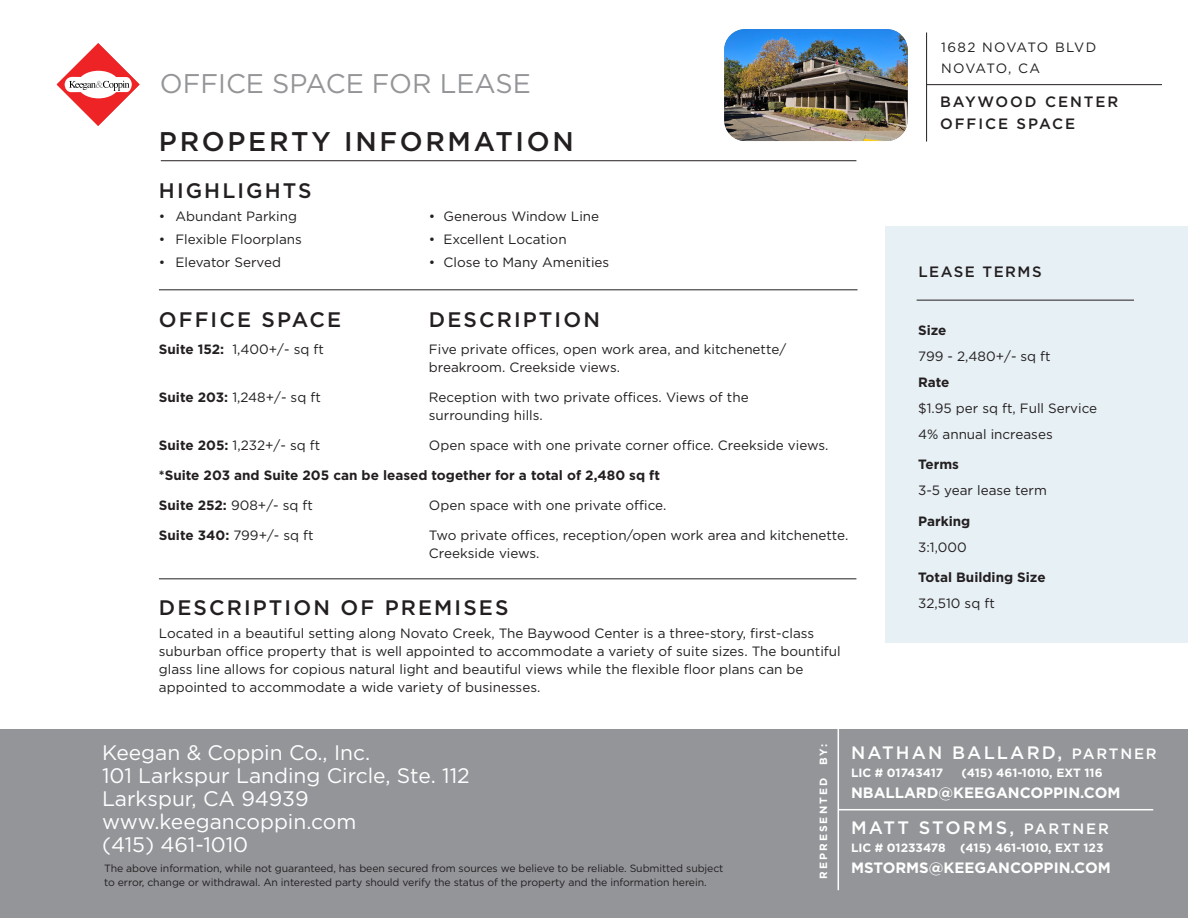
<style>
.page{position:relative;width:1188px;height:918px;background:#fff}
.page>*{position:absolute;margin:0;border:0;box-sizing:border-box;transform-origin:0 0}
._10_26_Goth_Med_List_Bold{font:500 27px "Gotham";letter-spacing:.1em;color:#231f20}
.t1{font:27px "Gotham";color:#939598}
.t2{font:21px/23px "Gotham";color:#fff}
._10_26_Goth_Med_List_Bold-2{font:500 21px "Gotham";letter-spacing:.1em;color:#231f20}
.t3{font:500 18px "Gotham";letter-spacing:.12em;color:#fff}
.t4{font:700 15px "Gotham";color:#fff}
._10_26_Goth_Med_List_Bold-3{font:500 15px/22.2px "Gotham";letter-spacing:.13em;color:#231f20}
._10_26_Goth_Med_List_Bold-4{font:500 15px "Gotham";letter-spacing:.1em;color:#231f20}
._10_26_Goth_Med_List_Bold-5{font:13.5px/18px "Gotham";color:#231f20}
._10_26_Goth_Med_List_Bold-6{font:700 13.5px "Gotham";color:#231f20}
._10_26_Goth_Med_List_Bold-7{font:13.5px/21px "Gotham";letter-spacing:.06em;color:#231f20}
.t5{font:700 12px "Gotham";color:#fff}
.t6{font:10.5px/13.5px "Gotham";letter-spacing:-.01em;color:#231f20}
.t7{font:700 10.5px "Gotham";letter-spacing:.2em;color:#fff}
.s1{font-weight:700}
.s2{font-size:15px}
</style>
<div class="page">
<svg style="left:57px;top:43px;width:83px;height:83px"></svg>
<div style="left:0;top:729px;width:1188px;height:189px;background:#939598"></div>
<hr style="left:838px;top:725px;width:1px;height:165px;background:#fff">
<hr style="left:927px;top:84px;width:235px;height:1px;background:#231f20">
<hr style="left:926px;top:32px;width:1px;height:110px;background:#231f20">
<img style="left:724px;top:29px;width:184px;height:112px">
<hr style="left:838px;top:809px;width:315px;height:1px;background:#fff">
<div style="left:885px;top:226px;width:302px;height:417px;background:#e7f0f5"></div>
<hr style="left:161px;top:160px;width:695px;height:1px;background:#231f20">
<hr style="left:159px;top:289px;width:699px;height:1px;background:#231f20">
<hr style="left:917px;top:300px;width:217px;height:1px;background:#231f20">
<hr style="left:159px;top:578px;width:697px;height:1px;background:#231f20">
<p class="t1" style="left:160px;top:66px;width:373px">OFFICE SPACE FOR LEASE</p>
<p class="_10_26_Goth_Med_List_Bold" style="left:159px;top:124px;width:416px">PROPERTY INFORMATION</p>
<p class="_10_26_Goth_Med_List_Bold-2" style="left:159px;top:177px;width:154px">HIGHLIGHTS</p>
<p class="_10_26_Goth_Med_List_Bold-5" style="left:159px;top:207px;width:140px">• Abundant Parking</p>
<p class="_10_26_Goth_Med_List_Bold-5" style="left:429px;top:207px;width:172px">• Generous Window Line</p>
<p class="_10_26_Goth_Med_List_Bold-5" style="left:159px;top:230px;width:145px">• Flexible Floorplans</p>
<p class="_10_26_Goth_Med_List_Bold-5" style="left:429px;top:230px;width:139px">• Excellent Location</p>
<p class="_10_26_Goth_Med_List_Bold-5" style="left:159px;top:253px;width:124px">• Elevator Served</p>
<p class="_10_26_Goth_Med_List_Bold-5" style="left:429px;top:253px;width:182px">• Close to Many Amenities</p>
<p class="_10_26_Goth_Med_List_Bold-2" style="left:159px;top:306px;width:184px">OFFICE SPACE</p>
<p class="_10_26_Goth_Med_List_Bold-2" style="left:429px;top:306px;width:173px">DESCRIPTION</p>
<p class="_10_26_Goth_Med_List_Bold-5" style="left:159px;top:340px;width:166px"><span class="s1">Suite 152:</span> 1,400+/- sq ft</p>
<p class="_10_26_Goth_Med_List_Bold-5" style="left:429px;top:340px;width:359px">Five private offices, open work area, and kitchenette/ breakroom. Creekside views.</p>
<p class="_10_26_Goth_Med_List_Bold-5" style="left:159px;top:388px;width:163px"><span class="s1">Suite 203:</span> 1,248+/- sq ft</p>
<p class="_10_26_Goth_Med_List_Bold-5" style="left:429px;top:388px;width:321px">Reception with two private offices. Views of the</p>
<p class="_10_26_Goth_Med_List_Bold-5" style="left:429px;top:406px;width:115px">surrounding hills.</p>
<p class="_10_26_Goth_Med_List_Bold-5" style="left:159px;top:436px;width:163px"><span class="s1">Suite 205:</span> 1,232+/- sq ft</p>
<p class="_10_26_Goth_Med_List_Bold-5" style="left:429px;top:436px;width:401px">Open space with one private corner office. Creekside views.</p>
<p class="_10_26_Goth_Med_List_Bold-6" style="left:159px;top:466px;width:503px">*Suite 203 and Suite 205 can be leased together for a total of 2,480 sq ft</p>
<p class="_10_26_Goth_Med_List_Bold-5" style="left:159px;top:496px;width:155px"><span class="s1">Suite 252:</span> 908+/- sq ft</p>
<p class="_10_26_Goth_Med_List_Bold-5" style="left:429px;top:496px;width:239px">Open space with one private office.</p>
<p class="_10_26_Goth_Med_List_Bold-5" style="left:159px;top:526px;width:156px"><span class="s1">Suite 340:</span> 799+/- sq ft</p>
<p class="_10_26_Goth_Med_List_Bold-5" style="left:429px;top:526px;width:421px">Two private offices, reception/open work area and kitchenette.<br>Creekside views.</p>
<p class="_10_26_Goth_Med_List_Bold-2" style="left:159px;top:594px;width:351px">DESCRIPTION OF PREMISES</p>
<p class="_10_26_Goth_Med_List_Bold-5" style="left:159px;top:624px;width:683px">Located in a beautiful setting along Novato Creek, The Baywood Center is a three-story, first-class suburban office property that is well appointed to accommodate a variety of suite sizes. The bountiful glass line allows for copious natural light and beautiful views while the flexible floor plans can be appointed to accommodate a wide variety of businesses.</p>
<p class="_10_26_Goth_Med_List_Bold-7" style="left:941px;top:36px;width:157px">1682 NOVATO BLVD<br>NOVATO, CA</p>
<p class="_10_26_Goth_Med_List_Bold-3" style="left:940px;top:91px;width:180px">BAYWOOD CENTER<br>OFFICE SPACE</p>
<p class="_10_26_Goth_Med_List_Bold-4" style="left:918px;top:262px;width:125px">LEASE TERMS</p>
<p class="_10_26_Goth_Med_List_Bold-6" style="left:918px;top:321px;width:30px">Size</p>
<p class="_10_26_Goth_Med_List_Bold-5" style="left:918px;top:346px;width:134px">799 - 2,480+/- sq ft</p>
<p class="_10_26_Goth_Med_List_Bold-6" style="left:918px;top:373px;width:33px">Rate</p>
<p class="_10_26_Goth_Med_List_Bold-5" style="left:918px;top:398px;width:181px">$1.95 per sq ft, Full Service</p>
<p class="_10_26_Goth_Med_List_Bold-5" style="left:918px;top:424px;width:136px">4% annual increases</p>
<p class="_10_26_Goth_Med_List_Bold-6" style="left:918px;top:455px;width:42px">Terms</p>
<p class="_10_26_Goth_Med_List_Bold-5" style="left:918px;top:481px;width:130px">3-5 year lease term</p>
<p class="_10_26_Goth_Med_List_Bold-6" style="left:918px;top:512px;width:54px">Parking</p>
<p class="_10_26_Goth_Med_List_Bold-5" style="left:918px;top:538px;width:50px">3:1,000</p>
<p class="_10_26_Goth_Med_List_Bold-6" style="left:918px;top:568px;width:129px">Total Building Size</p>
<p class="_10_26_Goth_Med_List_Bold-5" style="left:918px;top:594px;width:78px">32,510 sq ft</p>
<h2 class="t2" style="left:102px;top:741px;width:369px">Keegan &amp; Coppin Co., Inc.<br>101 Larkspur Landing Circle, Ste. 112<br>Larkspur, CA 94939 www.keegancoppin.com<br>(415) 461-1010</h2>
<p class="t6" style="left:104px;top:862px;width:621px">The above information, while not guaranteed, has been secured from sources we believe to be reliable. Submitted subject to error, change or withdrawal. An interested party should verify the status of the property and the information herein.</p>
<p class="t7" style="left:817px;top:879px;width:137px;rotate:-90deg">REPRESENTED BY:</p>
<h3 class="t3" style="left:851px;top:741px;width:307px">NATHAN BALLARD, <span class="s2">PARTNER</span></h3>
<p class="t5" style="left:851px;top:765px;width:94px">LIC # 01743417</p>
<p class="t5" style="left:961px;top:765px;width:143px">(415) 461-1010, EXT 116</p>
<p class="t4" style="left:851px;top:783px;width:271px">NBALLARD@KEEGANCOPPIN.COM</p>
<h3 class="t3" style="left:851px;top:816px;width:259px">MATT STORMS, <span class="s2">PARTNER</span></h3>
<p class="t5" style="left:851px;top:840px;width:254px">LIC # 01233478 (415) 461-1010, EXT 123</p>
<p class="t4" style="left:851px;top:858px;width:261px">MSTORMS@KEEGANCOPPIN.COM</p>
</div>
